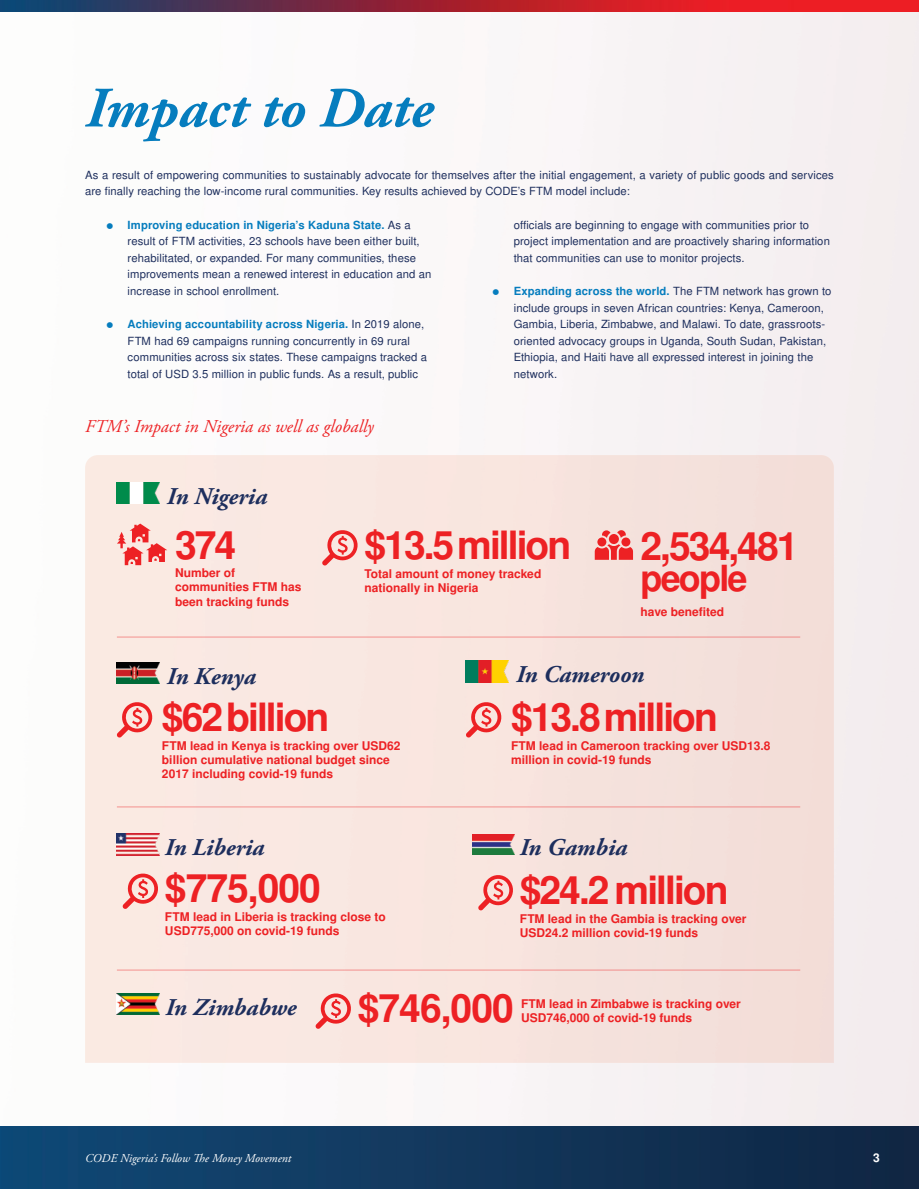
<style>
.page{position:relative;width:919px;height:1189px;background:#fff}
.page>*{position:absolute;margin:0;border:0;box-sizing:border-box;transform-origin:0 0}
.t1{font:italic 700 57px "Adobe Garamond Pro";color:#067dbe}
.t2{font:700 39px "Nimbus San L";letter-spacing:-.05em;color:#ed2124}
.t3{font:700 36px "Nimbus San L";letter-spacing:-.05em;color:#ed2124}
.t4{font:italic 700 24px "Adobe Garamond Pro";color:#1d2e5d}
.t5{font:italic 18px "Adobe Garamond Pro";color:#ed2124}
.t6{font:700 12px/14.4px "Nimbus San L";color:#ed2124}
.t7{font:italic 12px "Adobe Garamond Pro";color:#fff}
.t8{font:700 12px "Nimbus San L";color:#fff}
.t9{font:11.25px/16.5px "Nimbus San L";letter-spacing:.01em;color:#1d2e5d}
.s1{font-weight:700;color:#067dbe}
</style>
<div class="page">
<img style="left:0;top:1126px;width:918px;height:62px">
<div style="left:85px;top:455px;width:748px;height:607px;background:#f9e6df"></div>
<img style="left:0;top:0;width:918px;height:12px">
<img style="left:117px;top:482px;width:42px;height:21px">
<svg style="left:117px;top:523px;width:50px;height:42px;background:#f5a09c"></svg>
<hr style="left:117px;top:636px;width:683px;height:1px;background:#ed2124">
<hr style="left:117px;top:806px;width:683px;height:1px;background:#ed2124">
<hr style="left:117px;top:969px;width:683px;height:1px;background:#ed2124">
<svg style="left:322px;top:528px;width:37px;height:37px"></svg>
<img style="left:117px;top:662px;width:42px;height:21px">
<svg style="left:117px;top:700px;width:37px;height:37px"></svg>
<img style="left:472px;top:834px;width:42px;height:21px">
<svg style="left:478px;top:873px;width:36px;height:37px"></svg>
<img style="left:117px;top:833px;width:42px;height:22px">
<svg style="left:122px;top:872px;width:37px;height:37px"></svg>
<img style="left:117px;top:993px;width:42px;height:21px">
<svg style="left:315px;top:992px;width:37px;height:37px"></svg>
<img style="left:466px;top:661px;width:42px;height:21px">
<svg style="left:465px;top:700px;width:37px;height:37px"></svg>
<div style="left:597px;top:537px;width:9px;height:9px;background:#ed2124;border-radius:50%"></div>
<div style="left:621px;top:537px;width:9px;height:9px;background:#ed2124;border-radius:50%"></div>
<div style="left:608px;top:534px;width:11px;height:10px;background:#ed2124;border-radius:50%"></div>
<svg style="left:594px;top:544px;width:39px;height:16px"></svg>
<svg style="left:617px;top:530px;width:8px;height:8px"></svg>
<svg style="left:602px;top:530px;width:8px;height:8px"></svg>
<h1 class="t1" style="left:85px;top:75px;width:349px">Impact to Date</h1>
<p class="t9" style="left:85px;top:166px;width:750px">As a result of empowering communities to sustainably advocate for themselves after the initial engagement, a variety of public goods and services are finally reaching the low-income rural communities. Key results achieved by CODE’s FTM model include:</p>
<p class="t9" style="left:128px;top:216px;width:305px;text-indent:-21px"><span class="s1">● Improving education in Nigeria’s Kaduna State.</span> As a result of FTM activities, 23 schools have been either built, rehabilitated, or expanded. For many communities, these improvements mean a renewed interest in education and an increase in school enrollment.</p>
<p class="t9" style="left:128px;top:316px;width:301px;text-indent:-21px"><span class="s1">● Achieving accountability across Nigeria.</span> In 2019 alone, FTM had 69 campaigns running concurrently in 69 rural communities across six states. These campaigns tracked a total of USD 3.5 million in public funds. As a result, public</p>
<p class="t9" style="left:513px;top:216px;width:317px">officials are beginning to engage with communities prior to project implementation and are proactively sharing information that communities can use to monitor projects.</p>
<p class="t9" style="left:513px;top:283px;width:319px;text-indent:-21px"><span class="s1">● Expanding across the world.</span> The FTM network has grown to include groups in seven African countries: Kenya, Cameroon, Gambia, Liberia, Zimbabwe, and Malawi. To date, grassroots&shy;oriented advocacy groups in Uganda, South Sudan, Pakistan, Ethiopia, and Haiti have all expressed interest in joining the network.</p>
<h3 class="t5" style="left:85px;top:415px;width:290px">FTM’s Impact in Nigeria as well as globally</h3>
<h3 class="t4" style="left:167px;top:482px;width:102px">In Nigeria</h3>
<h2 class="t2" style="left:175px;top:517px;width:63px">374</h2>
<p class="t6" style="left:175px;top:565px;width:128px">Number of communities FTM has been tracking funds</p>
<h2 class="t2" style="left:364px;top:517px;width:208px">$13.5million</h2>
<p class="t6" style="left:364px;top:566px;width:178px">Total amount of money tracked nationally in Nigeria</p>
<h2 class="t2" style="left:640px;top:518px;width:159px">2,534,481</h2>
<h3 class="t3" style="left:640px;top:552px;width:109px">people</h3>
<p class="t6" style="left:640px;top:604px;width:85px">have benefited</p>
<h3 class="t4" style="left:167px;top:662px;width:90px">In Kenya</h3>
<h2 class="t2" style="left:162px;top:689px;width:169px">$62 billion</h2>
<p class="t6" style="left:162px;top:738px;width:240px">FTM lead in Kenya is tracking over USD62 billion cumulative national budget since<br>2017 including covid-19 funds</p>
<h3 class="t4" style="left:165px;top:833px;width:101px">In Liberia</h3>
<h2 class="t2" style="left:165px;top:860px;width:157px">$775,000</h2>
<p class="t6" style="left:165px;top:909px;width:222px">FTM lead in Liberia is tracking close to<br>USD775,000 on covid-19 funds</p>
<h3 class="t4" style="left:516px;top:660px;width:130px">In Cameroon</h3>
<h2 class="t2" style="left:511px;top:689px;width:208px">$13.8 million</h2>
<p class="t6" style="left:511px;top:738px;width:261px">FTM lead in Cameroon tracking over USD13.8 million in covid-19 funds</p>
<h3 class="t4" style="left:519px;top:833px;width:109px">In Gambia</h3>
<h2 class="t2" style="left:519px;top:861px;width:210px">$24.2 million</h2>
<p class="t6" style="left:519px;top:910px;width:228px">FTM lead in the Gambia is tracking over<br>USD24.2 million covid-19 funds</p>
<h3 class="t4" style="left:165px;top:993px;width:133px">In Zimbabwe</h3>
<h2 class="t2" style="left:358px;top:980px;width:157px">$746,000</h2>
<p class="t6" style="left:521px;top:995px;width:221px">FTM lead in Zimbabwe is tracking over<br>USD746,000 of covid-19 funds</p>
<p class="t7" style="left:85px;top:1150px;width:208px">CODE Nigeria’s Follow The Money Movement</p>
<p class="t8" style="left:873px;top:1149px;width:8px">3</p>
</div>
